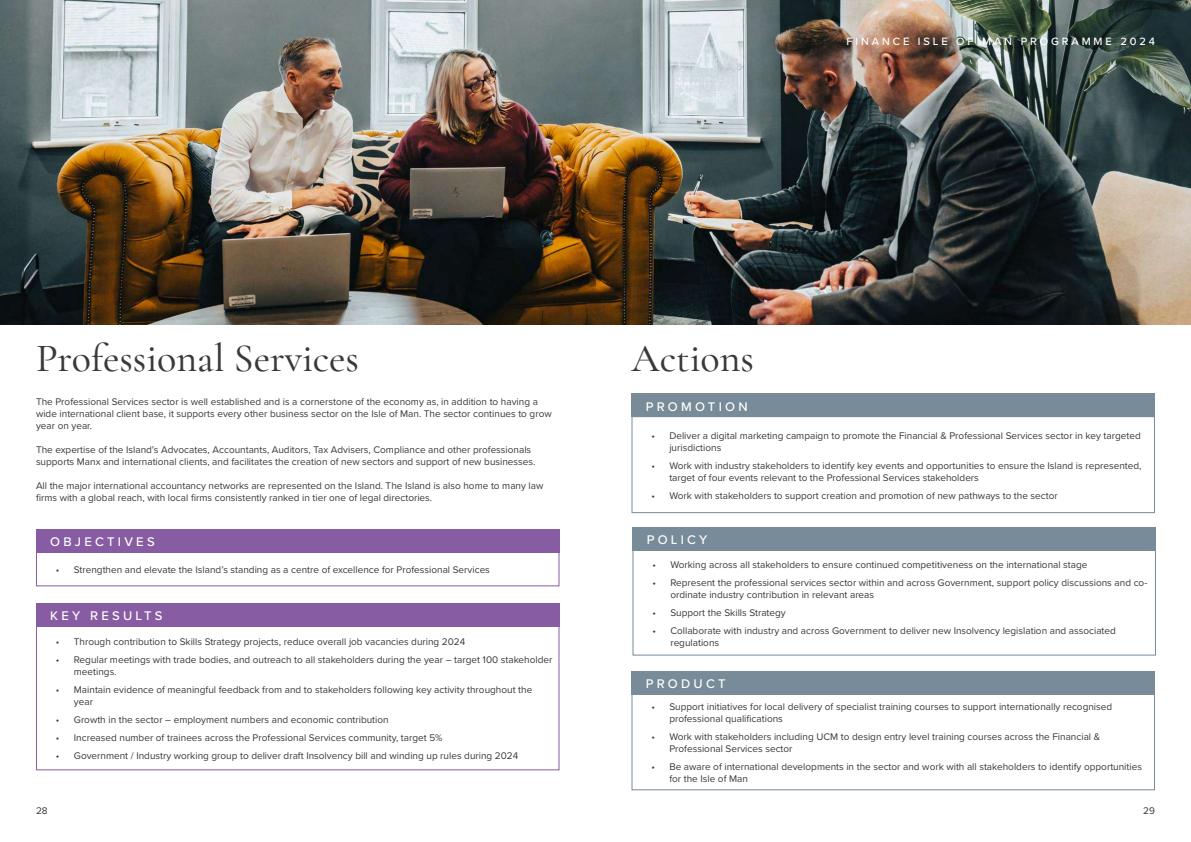
<style>
.page{position:relative;width:1191px;height:842px;background:#fff}
.page>*{position:absolute;margin:0;border:0;box-sizing:border-box;transform-origin:0 0}
.t1{font:500 40px "Cormorant Garamond";color:#393939}
.t2{font:500 13px "Proxima Nova";letter-spacing:.25em;color:#fff}
.t3{font:500 11px "Proxima Nova";letter-spacing:.26em;color:#fff}
.t4{font:10px/12px "Proxima Nova";color:#393939}
</style>
<div class="page">
<img style="left:0;top:0;width:1191px;height:325px">
<div style="left:36px;top:529px;width:523px;height:23px;background:#885ca2"></div>
<div style="left:36px;top:551px;width:523px;height:35px;border:1px solid #885ca2"></div>
<div style="left:36px;top:603px;width:523px;height:23px;background:#885ca2"></div>
<div style="left:36px;top:625px;width:523px;height:145px;border:1px solid #885ca2"></div>
<div style="left:631px;top:394px;width:524px;height:23px;background:#778b98"></div>
<div style="left:631px;top:416px;width:524px;height:97px;border:1px solid #778b98"></div>
<div style="left:632px;top:528px;width:524px;height:23px;background:#778b98"></div>
<div style="left:632px;top:550px;width:524px;height:106px;border:1px solid #778b98"></div>
<div style="left:631px;top:671px;width:524px;height:23px;background:#778b98"></div>
<div style="left:631px;top:693px;width:524px;height:97px;border:1px solid #778b98"></div>
<p class="t3" style="left:846px;top:33px;width:310px">FINANCE ISLE OF MAN PROGRAMME 2024</p>
<h1 class="t1" style="left:36px;top:334px;width:325px">Professional Services</h1>
<p class="t4" style="left:36px;top:396px;width:517px">The Professional Services sector is well established and is a cornerstone of the economy as, in addition to having a wide international client base, it supports every other business sector on the Isle of Man. The sector continues to grow year on year.</p>
<p class="t4" style="left:36px;top:444px;width:501px">The expertise of the Island’s Advocates, Accountants, Auditors, Tax Advisers, Compliance and other professionals supports Manx and international clients, and facilitates the creation of new sectors and support of new businesses.</p>
<p class="t4" style="left:36px;top:480px;width:509px">All the major international accountancy networks are represented on the Island. The Island is also home to many law firms with a global reach, with local firms consistently ranked in tier one of legal directories.</p>
<h2 class="t2" style="left:50px;top:532px;width:106px">OBJECTIVES</h2>
<p class="t4" style="left:56px;top:563px;width:435px">• Strengthen and elevate the Island’s standing as a centre of excellence for Professional Services</p>
<h2 class="t2" style="left:50px;top:606px;width:114px">KEY RESULTS</h2>
<p class="t4" style="left:56px;top:635px;width:411px">• Through contribution to Skills Strategy projects, reduce overall job vacancies during 2024</p>
<p class="t4" style="left:74px;top:653px;width:480px;text-indent:-18px">• Regular meetings with trade bodies, and outreach to all stakeholders during the year – target 100 stakeholder meetings.</p>
<p class="t4" style="left:74px;top:683px;width:460px;text-indent:-18px">• Maintain evidence of meaningful feedback from and to stakeholders following key activity throughout the year</p>
<p class="t4" style="left:56px;top:713px;width:334px">• Growth in the sector – employment numbers and economic contribution</p>
<p class="t4" style="left:56px;top:731px;width:388px">• Increased number of trainees across the Professional Services community, target 5%</p>
<p class="t4" style="left:56px;top:749px;width:464px">• Government / Industry working group to deliver draft Insolvency bill and winding up rules during 2024</p>
<h1 class="t1" style="left:631px;top:334px;width:124px">Actions</h1>
<h2 class="t2" style="left:645px;top:397px;width:103px">PROMOTION</h2>
<p class="t4" style="left:669px;top:429px;width:473px;text-indent:-18px">• Deliver a digital marketing campaign to promote the Financial &amp; Professional Services sector in key targeted jurisdictions</p>
<p class="t4" style="left:669px;top:459px;width:473px;text-indent:-18px">• Work with industry stakeholders to identify key events and opportunities to ensure the Island is represented, target of four events relevant to the Professional Services stakeholders</p>
<p class="t4" style="left:651px;top:489px;width:408px">• Work with stakeholders to support creation and promotion of new pathways to the sector</p>
<h2 class="t2" style="left:646px;top:530px;width:62px">POLICY</h2>
<p class="t4" style="left:652px;top:558px;width:437px">• Working across all stakeholders to ensure continued competitiveness on the international stage</p>
<p class="t4" style="left:670px;top:576px;width:478px;text-indent:-18px">• Represent the professional services sector within and across Government, support policy discussions and co&shy;ordinate industry contribution in relevant areas</p>
<p class="t4" style="left:652px;top:606px;width:135px">• Support the Skills Strategy</p>
<p class="t4" style="left:670px;top:624px;width:447px;text-indent:-18px">• Collaborate with industry and across Government to deliver new Insolvency legislation and associated regulations</p>
<h2 class="t2" style="left:645px;top:674px;width:81px">PRODUCT</h2>
<p class="t4" style="left:669px;top:700px;width:444px;text-indent:-18px">• Support initiatives for local delivery of specialist training courses to support internationally recognised professional qualifications</p>
<p class="t4" style="left:669px;top:730px;width:432px;text-indent:-18px">• Work with stakeholders including UCM to design entry level training courses across the Financial &amp;<br>Professional Services sector</p>
<p class="t4" style="left:669px;top:760px;width:474px;text-indent:-18px">• Be aware of international developments in the sector and work with all stakeholders to identify opportunities for the Isle of Man</p>
<p class="t4" style="left:36px;top:804px;width:13px">28</p>
<p class="t4" style="left:1143px;top:804px;width:13px">29</p>
</div>
